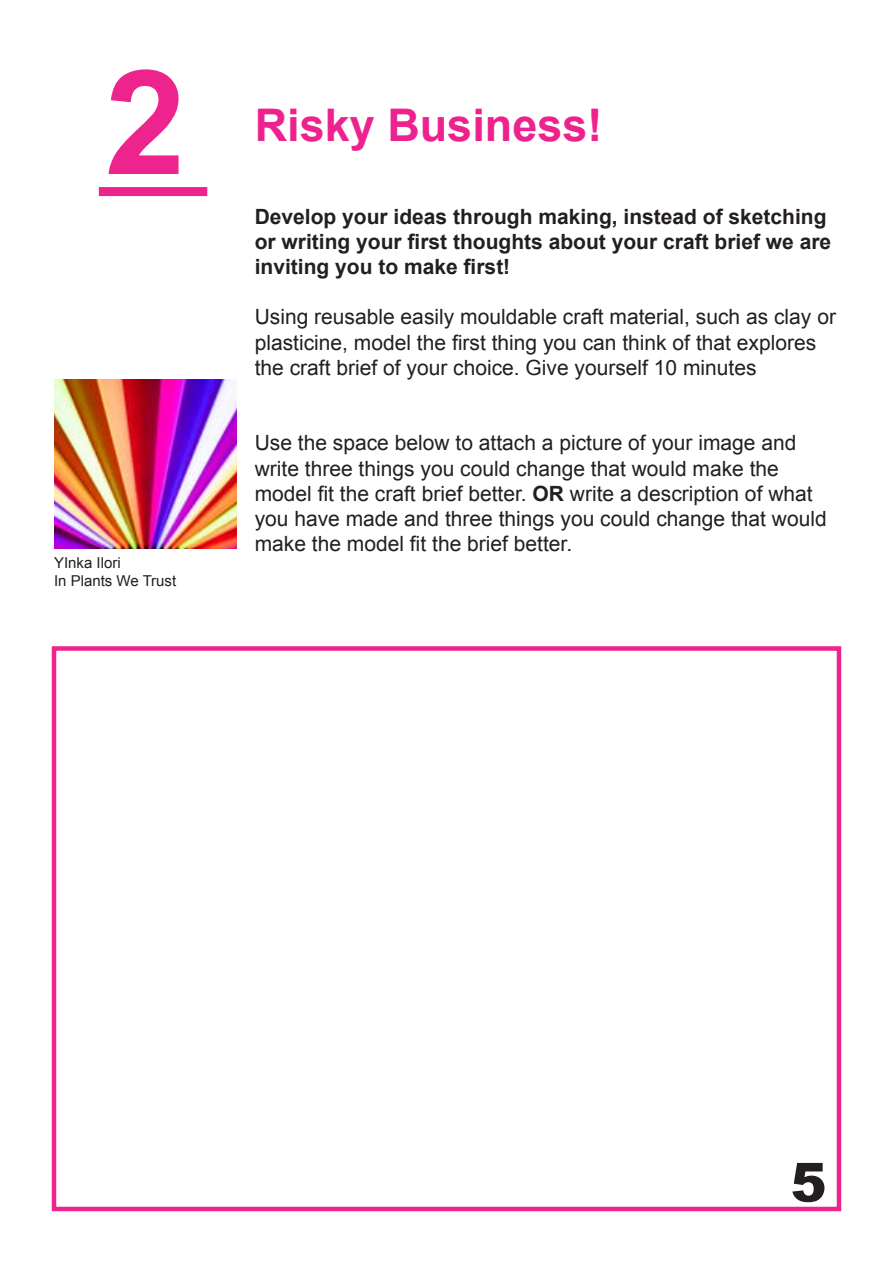
<style>
.page{position:relative;width:893px;height:1263px;background:#fff}
.page>*{position:absolute;margin:0;border:0;box-sizing:border-box;transform-origin:0 0}
.t1{font:700 145.5px "Arial";color:#ed248d}
.t2{font:900 54px "Arial";color:#231f20}
.t3{font:700 45px "Arial";color:#ed228e}
.t4{font:21px/25.2px "Arial";color:#231f20}
.t5{font:700 21px/25.2px "Arial";color:#231f20}
.t6{font:15px "Arial";color:#231f20}
.s1{font-weight:700}
</style>
<div class="page">
<img style="left:54px;top:380px;width:183px;height:169px">
<div style="left:52px;top:646px;width:789px;height:565px;border:4px solid #ed248d"></div>
<div style="left:99px;top:187px;width:108px;height:9px;background:#ed248d"></div>
<p class="t1" style="left:105px;top:27px;width:82px">2</p>
<p class="t6" style="left:54px;top:553px;width:68px">YInka Ilori</p>
<p class="t6" style="left:54px;top:571px;width:124px">In Plants We Trust</p>
<p class="t3" style="left:255px;top:95px;width:349px">Risky Business!</p>
<p class="t5" style="left:255px;top:204px;width:578px">Develop your ideas through making, instead of sketching or writing your first thoughts about your craft brief we are inviting you to make first!</p>
<p class="t4" style="left:255px;top:305px;width:583px">Using reusable easily mouldable craft material, such as clay or plasticine, model the first thing you can think of that explores the craft brief of your choice. Give yourself 10 minutes</p>
<p class="t4" style="left:255px;top:431px;width:573px">Use the space below to attach a picture of your image and write three things you could change that would make the model fit the craft brief better. <span class="s1">OR</span> write a description of what you have made and three things you could change that would make the model fit the brief better.</p>
<p class="t2" style="left:791px;top:1143px;width:38px">5</p>
</div>
